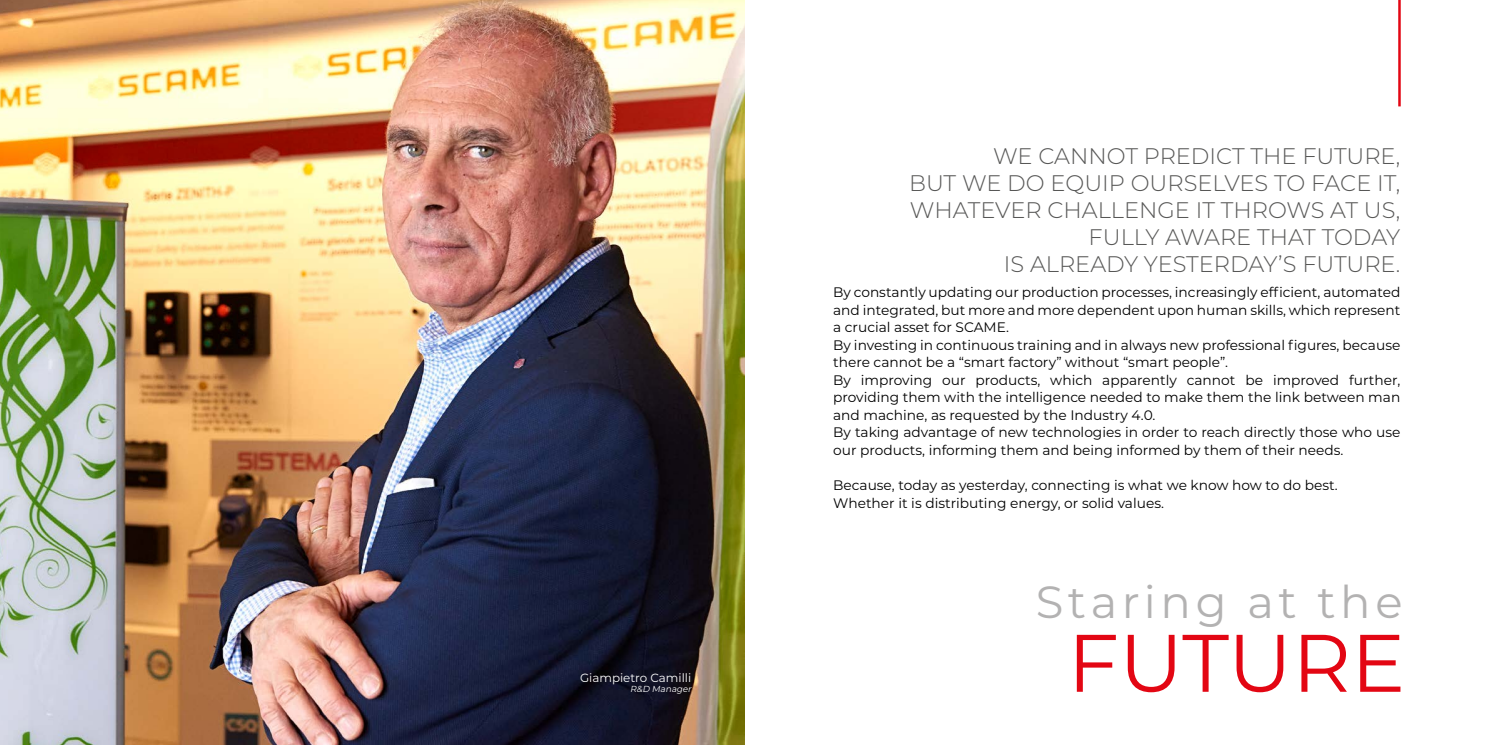
<style>
.page{position:relative;width:1489px;height:745px;background:#fff}
.page>*{position:absolute;margin:0;border:0;box-sizing:border-box;transform-origin:0 0}
.t1{font:81.25px "Montserrat";color:#e30613}
.t2{font:45px "Montserrat";letter-spacing:.1em;color:#b3b2b2}
.t3{font:300 22.5px/27px "Montserrat";color:#575756;text-align:right}
.t4{font:13.75px/17.5px "Montserrat";color:#000}
.t5{font:11.88px "Montserrat";color:#fff}
.t6{font:italic 8.75px "Montserrat";color:#fff}
</style>
<div class="page">
<img style="left:0;top:0;width:744px;height:744px">
<hr style="left:1397px;top:0;width:3px;height:106px;background:#e30613">
<p class="t5" style="left:580px;top:669px;width:113px">Giampietro Camilli</p>
<p class="t6" style="left:630px;top:682px;width:65px">R&amp;D Manager</p>
<h3 class="t3" style="left:909px;top:141px;width:492px">WE CANNOT PREDICT THE FUTURE,<br>BUT WE DO EQUIP OURSELVES TO FACE IT,<br>WHATEVER CHALLENGE IT THROWS AT US,<br>FULLY AWARE THAT TODAY<br>IS ALREADY YESTERDAY’S FUTURE.</h3>
<p class="t4" style="left:833px;top:283px;width:568px">By constantly updating our production processes, increasingly efficient, automated and integrated, but more and more dependent upon human skills, which represent a crucial asset for SCAME.<br>By investing in continuous training and in always new professional figures, because there cannot be a “smart factory” without “smart people”.<br>By improving our products, which apparently cannot be improved further, providing them with the intelligence needed to make them the link between man and machine, as requested by the Industry 4.0.<br>By taking advantage of new technologies in order to reach directly those who use our products, informing them and being informed by them of their needs.</p>
<p class="t4" style="left:833px;top:475px;width:506px">Because, today as yesterday, connecting is what we know how to do best.<br>Whether it is distributing energy, or solid values.</p>
<h2 class="t2" style="left:1035px;top:571px;width:368px">Staring at the</h2>
<h1 class="t1" style="left:1067px;top:606px;width:339px">FUTURE</h1>
</div>
